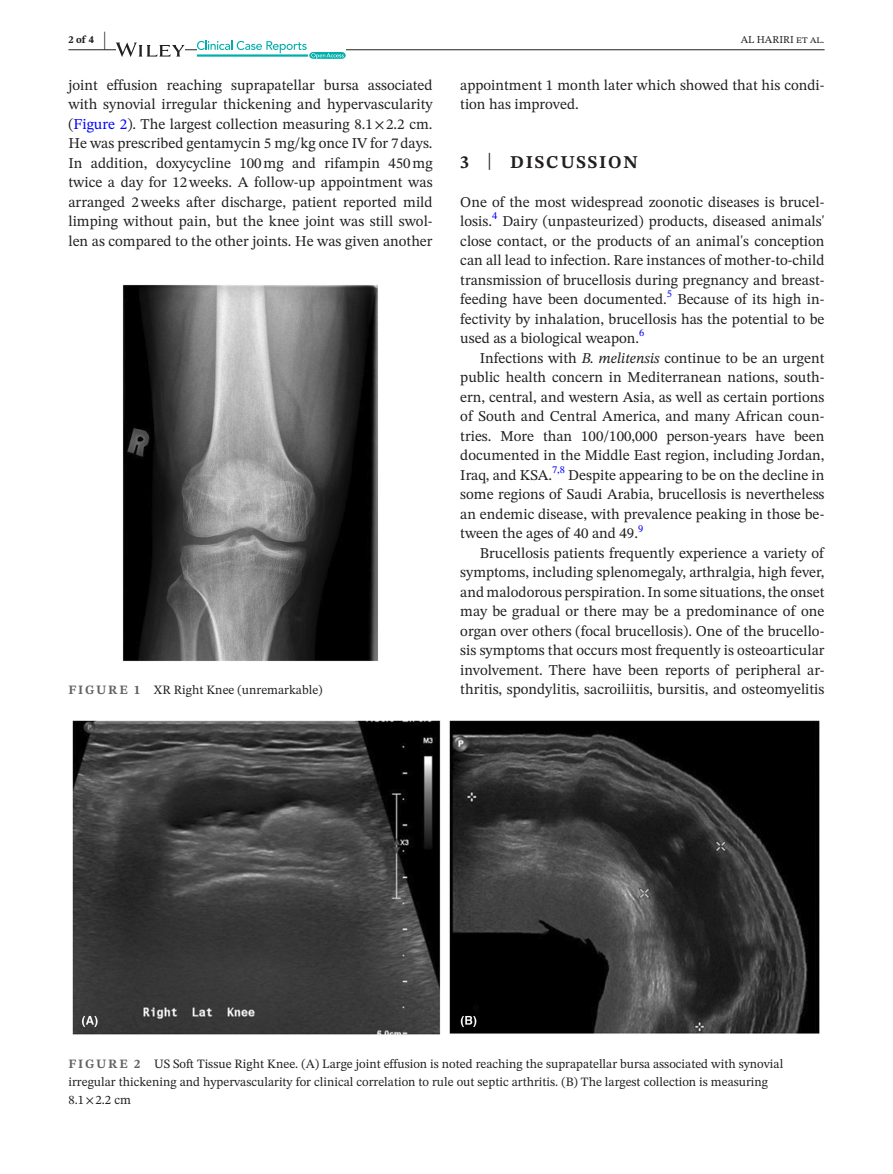
<style>
.page{position:relative;width:893px;height:1174px;background:#fff}
.page>*{position:absolute;margin:0;border:0;box-sizing:border-box;transform-origin:0 0}
.t1{font:700 18px "STIX Two Text";letter-spacing:.1em;color:#231f20}
.t2{font:15px/19.5px "STIX Two Text";color:#231f20;text-align:justify}
.t3{font:12.75px/18px "STIX Two Text";color:#231f20}
.t4{font:10.5px "STIX Two Text";color:#231f20}
.t5{font:10.5px "STIX Two Text";color:#00f}
.t6{font:700 10.5px "STIX Two Text";color:#231f20}
.s1{font-size:21px}
.s2{color:#00f}
.s3{font-family:"STIX"}
.s4{font-weight:400;font-size:23.7px}
.s5{font-style:italic}
.s6{font-weight:700;color:#636366}
</style>
<div class="page">
<hr style="left:68px;top:49px;width:756px;height:1px;background:#231f20">
<svg style="left:116px;top:43px;width:69px;height:14px"></svg>
<svg style="left:197px;top:41px;width:149px;height:18px"></svg>
<img style="left:123px;top:285px;width:255px;height:376px">
<img style="left:72px;top:720px;width:748px;height:315px">
<p class="t6" style="left:68px;top:32px;width:39px">2 of 4 <span class="s1">|</span></p>
<p class="t4" style="left:741px;top:32px;width:85px">AL HARIRI et al.</p>
<p class="t2" style="left:68px;top:75px;width:366px">joint effusion reaching suprapatellar bursa associated with synovial irregular thickening and hypervascularity (<span class="s2">Figure 2</span>). The largest collection measuring 8.1<span class="s3">×</span>2.2 cm.<br>He was prescribed gentamycin 5 mg/kg once IV for 7days.<br>In addition, doxycycline 100mg and rifampin 450mg twice a day for 12weeks. A follow-up appointment was arranged 2weeks after discharge, patient reported mild limping without pain, but the knee joint was still swol&shy;len as compared to the other joints. He was given another</p>
<p class="t2" style="left:460px;top:75px;width:366px">appointment 1 month later which showed that his condi&shy;tion has improved.</p>
<p class="t1" style="left:460px;top:149px;width:179px">3 <span class="s4">|</span> DISCUSSION</p>
<p class="t2" style="left:460px;top:192px;width:366px">One of the most widespread zoonotic diseases is brucel&shy;losis.</p>
<p class="t5" style="left:492px;top:208px;width:7px">4</p>
<p class="t2" style="left:460px;top:211px;width:366px;text-indent:42px">Dairy (unpasteurized) products, diseased animals' close contact, or the products of an animal's conception can all lead to infection. Rare instances of mother-to-child transmission of brucellosis during pregnancy and breast&shy;feeding have been documented.</p>
<p class="t5" style="left:667px;top:286px;width:7px">5</p>
<p class="t2" style="left:460px;top:289px;width:366px;text-indent:217px">Because of its high in&shy;fectivity by inhalation, brucellosis has the potential to be used as a biological weapon.</p>
<p class="t5" style="left:639px;top:325px;width:7px">6</p>
<p class="t2" style="left:460px;top:348px;width:366px;text-indent:20px">Infections with <span class="s5">B. melitensis</span> continue to be an urgent public health concern in Mediterranean nations, south&shy;ern, central, and western Asia, as well as certain portions of South and Central America, and many African coun&shy;tries. More than 100/100,000 person-years have been documented in the Middle East region, including Jordan, Iraq, and KSA.</p>
<p class="t5" style="left:552px;top:462px;width:14px">7,8</p>
<p class="t2" style="left:460px;top:465px;width:366px;text-indent:108px">Despite appearing to be on the decline in some regions of Saudi Arabia, brucellosis is nevertheless an endemic disease, with prevalence peaking in those be&shy;tween the ages of 40 and 49.</p>
<p class="t5" style="left:638px;top:520px;width:7px">9</p>
<p class="t2" style="left:460px;top:543px;width:366px;text-indent:20px">Brucellosis patients frequently experience a variety of symptoms, including splenomegaly, arthralgia, high fever, and malodorous perspiration. In some situations, the onset may be gradual or there may be a predominance of one organ over others (focal brucellosis). One of the brucello&shy;sis symptoms that occurs most frequently is osteoarticular involvement. There have been reports of peripheral ar-</p>
<p class="t3" style="left:68px;top:680px;width:256px"><span class="s6">FIGURE 1</span> XR Right Knee (unremarkable)</p>
<p class="t2" style="left:460px;top:679px;width:366px">thritis, spondylitis, sacroiliitis, bursitis, and osteomyelitis</p>
<p class="t3" style="left:68px;top:1054px;width:716px"><span class="s6">FIGURE 2</span> US Soft Tissue Right Knee. (A) Large joint effusion is noted reaching the suprapatellar bursa associated with synovial irregular thickening and hypervascularity for clinical correlation to rule out septic arthritis. (B) The largest collection is measuring<br>8.1<span class="s3">×</span>2.2 cm</p>
</div>
